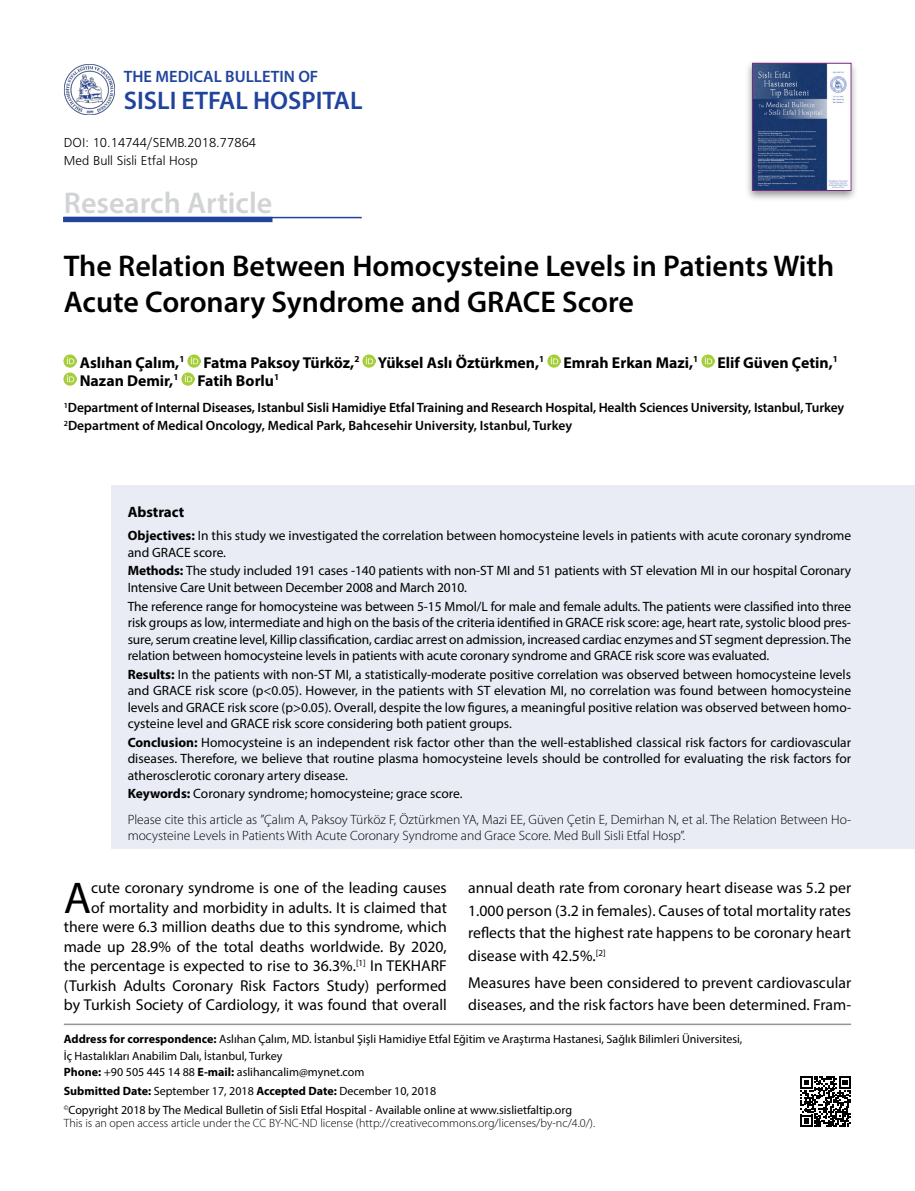
<style>
.page{position:relative;width:915px;height:1191px;background:#fff}
.page>*{position:absolute;margin:0;border:0;box-sizing:border-box;transform-origin:0 0}
.t1{font:44.7px "Myriad Pro";color:#000}
.t2{font:600 30px/36px "Myriad Pro";color:#000}
.t3{font:600 30px "Myriad Pro";color:#d1d3d4}
.t4{font:600 25.5px "Myriad Pro";color:#20449c}
.t5{font:600 16.5px "Myriad Pro";color:#20449c}
.t6{font:15.75px/19.5px "Myriad Pro";color:#000;text-align:right}
.t7{font:700 15.75px/18px "Myriad Pro";color:#000}
.t8{font:700 15px "Myriad Pro";color:#000}
.t9{font:13.5px/16.5px "Myriad Pro";letter-spacing:-.01em;color:#000;text-align:justify}
.t10{font:300 13.5px/25px "Myriad Pro";color:#000}
.t11{font:600 13.5px/18px "Myriad Pro";letter-spacing:-.01em;color:#000}
.t12{font:13.5px/18px "Frugal Normal Tr";color:#000}
.t13{font:12px/16.5px "Myriad Pro";color:#000}
.t14{font:300 12px "Myriad Pro";color:#000}
.s1{font-weight:700}
.s2{font-weight:400}
</style>
<div class="page">
<div style="left:112px;top:485px;width:802px;height:364px;background:#e9ecf5"></div>
<svg style="left:64px;top:355px;width:13px;height:12px"></svg>
<svg style="left:188px;top:355px;width:12px;height:12px"></svg>
<svg style="left:362px;top:355px;width:13px;height:12px"></svg>
<svg style="left:547px;top:355px;width:13px;height:12px"></svg>
<svg style="left:701px;top:355px;width:13px;height:12px"></svg>
<svg style="left:64px;top:373px;width:13px;height:12px"></svg>
<svg style="left:181px;top:373px;width:13px;height:12px"></svg>
<hr style="left:64px;top:1023px;width:786px;height:2px;background:#939598">
<hr style="left:64px;top:217px;width:297px;height:1px;background:#20449c">
<div style="left:63px;top:217px;width:209px;height:5px;background:#20449c"></div>
<img style="left:64px;top:64px;width:51px;height:51px">
<div style="left:744px;top:59px;width:114px;height:143px;background:#000;opacity:.43"></div>
<img style="left:754px;top:65px;width:94px;height:124px">
<div style="left:752px;top:63px;width:98px;height:128px;border:1px solid #792b88"></div>
<svg style="left:800px;top:1076px;width:50px;height:51px"></svg>
<p class="t5" style="left:124px;top:66px;width:196px">THE MEDICAL BULLETIN OF</p>
<h3 class="t4" style="left:124px;top:84px;width:240px">SISLI ETFAL HOSPITAL</h3>
<p class="t12" style="left:64px;top:133px;width:194px">DOI: 10.14744/SEMB.2018.77864<br>Med Bull Sisli Etfal Hosp</p>
<h2 class="t3" style="left:64px;top:184px;width:210px">Research Article</h2>
<h2 class="t2" style="left:64px;top:247px;width:771px">The Relation Between Homocysteine Levels in Patients With<br>Acute Coronary Syndrome and GRACE Score</h2>
<p class="t7" style="left:80px;top:353px;width:759px">Aslıhan Çalım,<sup>1</sup> Fatma Paksoy Türköz,<sup>2</sup> Yüksel Aslı Öztürkmen,<sup>1</sup> Emrah Erkan Mazi,<sup>1</sup> Elif Güven Çetin,<sup>1<br></sup>Nazan Demir,<sup>1</sup> Fatih Borlu<sup>1</sup></p>
<p class="t11" style="left:64px;top:398px;width:781px"><sup>1</sup>Department of Internal Diseases, Istanbul Sisli Hamidiye Etfal Training and Research Hospital, Health Sciences University, Istanbul, Turkey<br><sup>2</sup>Department of Medical Oncology, Medical Park, Bahcesehir University, Istanbul, Turkey</p>
<p class="t8" style="left:128px;top:502px;width:58px">Abstract</p>
<p class="t9" style="left:128px;top:527px;width:724px"><span class="s1">Objectives:</span> In this study we investigated the correlation between homocysteine levels in patients with acute coronary syndrome and GRACE score.</p>
<p class="t9" style="left:128px;top:562px;width:724px"><span class="s1">Methods:</span> The study included 191 cases -140 patients with non-ST MI and 51 patients with ST elevation MI in our hospital Coronary<br>Intensive Care Unit between December 2008 and March 2010.</p>
<p class="t9" style="left:128px;top:597px;width:724px">The reference range for homocysteine was between 5-15 Mmol/L for male and female adults. The patients were classified into three risk groups as low, intermediate and high on the basis of the criteria identified in GRACE risk score: age, heart rate, systolic blood pres&shy;sure, serum creatine level, Killip classification, cardiac arrest on admission, increased cardiac enzymes and ST segment depression. The relation between homocysteine levels in patients with acute coronary syndrome and GRACE risk score was evaluated.</p>
<p class="t9" style="left:128px;top:665px;width:724px"><span class="s1">Results:</span> In the patients with non-ST MI, a statistically-moderate positive correlation was observed between homocysteine levels and GRACE risk score (p&lt;0.05). However, in the patients with ST elevation MI, no correlation was found between homocysteine levels and GRACE risk score (p&gt;0.05). Overall, despite the low figures, a meaningful positive relation was observed between homo&shy;cysteine level and GRACE risk score considering both patient groups.</p>
<p class="t9" style="left:128px;top:734px;width:724px"><span class="s1">Conclusion:</span> Homocysteine is an independent risk factor other than the well-established classical risk factors for cardiovascular diseases. Therefore, we believe that routine plasma homocysteine levels should be controlled for evaluating the risk factors for atherosclerotic coronary artery disease.</p>
<p class="t10" style="left:128px;top:781px;width:724px"><span class="s1">Keywords:</span> <span class="s2">Coronary syndrome; homocysteine; grace score.<br></span>Please cite this article as ”Çalım A, Paksoy Türköz F, Öztürkmen YA, Mazi EE, Güven Çetin E, Demirhan N, et al. The Relation Between Ho-</p>
<p class="t10" style="left:128px;top:823px;width:558px">mocysteine Levels in Patients With Acute Coronary Syndrome and Grace Score. Med Bull Sisli Etfal Hosp”.</p>
<p class="t6" style="left:64px;top:878px;width:384px">cute coronary syndrome is one of the leading causes<br>of mortality and morbidity in adults. It is claimed that there were 6.3 million deaths due to this syndrome, which made up 28.9% of the total deaths worldwide. By 2020, the percentage is expected to rise to 36.3%.<sup>[1]</sup> In TEKHARF (Turkish Adults Coronary Risk Factors Study) performed by Turkish Society of Cardiology, it was found that overall</p>
<p class="t6" style="left:468px;top:876px;width:384px;line-height:22.5px;text-align:justify">annual death rate from coronary heart disease was 5.2 per 1.000 person (3.2 in females). Causes of total mortality rates reflects that the highest rate happens to be coronary heart disease with 42.5%.<sup>[2]</sup></p>
<h1 class="t1" style="left:64px;top:870px;width:29px">A</h1>
<p class="t6" style="left:468px;top:971px;width:384px;line-height:22.5px;text-align:left">Measures have been considered to prevent cardiovascular diseases, and the risk factors have been determined. Fram-</p>
<p class="t13" style="left:64px;top:1031px;width:679px"><span class="s1">Address for correspondence:</span> Aslıhan Çalım, MD. İstanbul Şişli Hamidiye Etfal Eğitim ve Araştırma Hastanesi, Sağlık Bilimleri Üniversitesi,<br>İç Hastalıkları Anabilim Dalı, İstanbul, Turkey<br><span class="s1">Phone:</span> +90 505 445 14 88 <span class="s1">E-mail:</span> aslihancalim@mynet.com</p>
<p class="t13" style="left:64px;top:1081px;width:509px;line-height:18.6px"><span class="s1">Submitted Date:</span> September 17, 2018 <span class="s1">Accepted Date:</span> December 10, 2018<br><sup>©</sup>Copyright 2018 by The Medical Bulletin of Sisli Etfal Hospital - Available online at www.sislietfaltip.org</p>
<p class="t14" style="left:64px;top:1116px;width:532px">This is an open access article under the CC BY-NC-ND license (http://creativecommons.org/licenses/by-nc/4.0/).</p>
</div>
